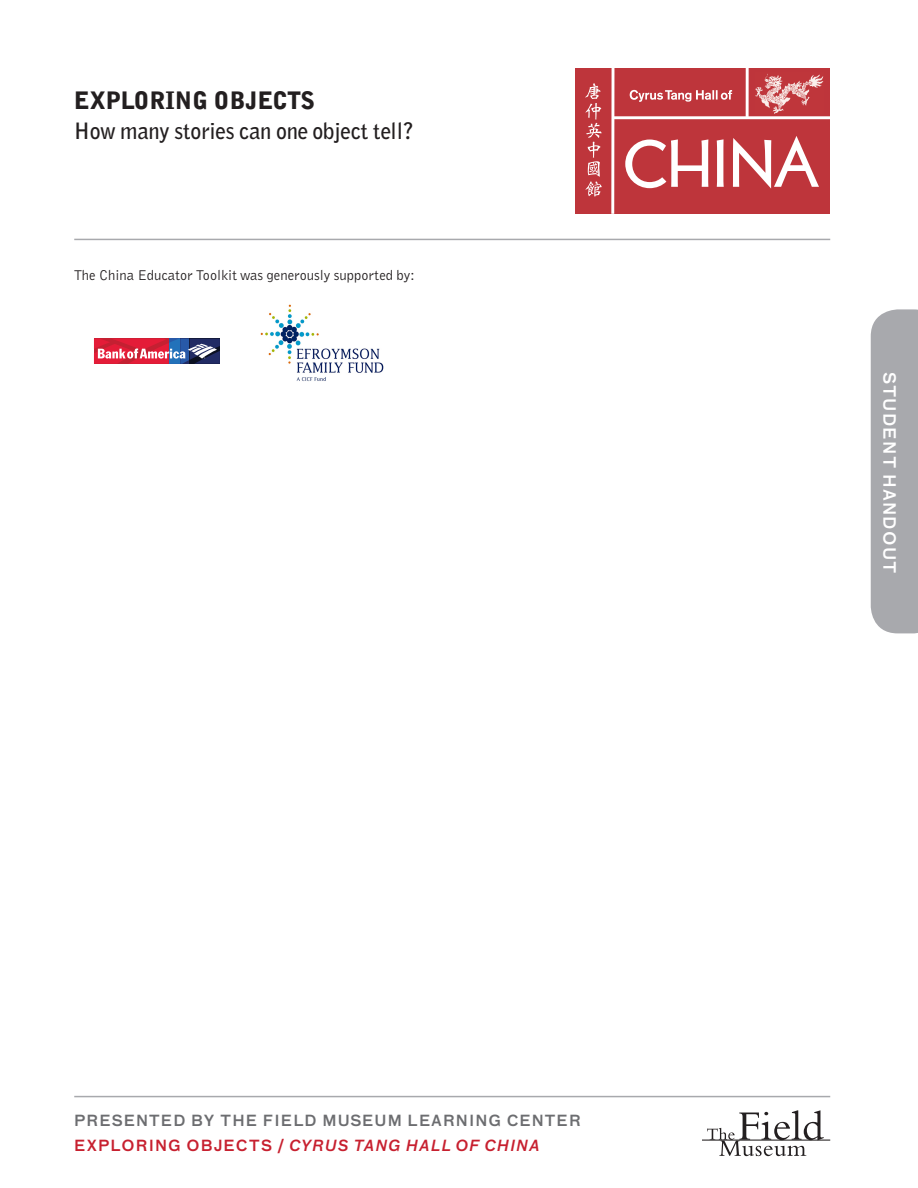
<style>
.page{position:relative;width:918px;height:1188px;background:#fff}
.page>*{position:absolute;margin:0;border:0;box-sizing:border-box;transform-origin:0 0}
.t1{font:900 24px "Bell Gothic";color:#231f20}
.t2{font:700 22.5px "Bell Gothic";letter-spacing:-.01em;color:#231f20}
.tab{font:500 16.5px "Bau OT";letter-spacing:.07em;color:#fff}
.t3{font:500 15px/24.8px "Bau OT";letter-spacing:.07em;color:#6c6d70}
.New_Body{font:14.7px "Bell Gothic";color:#231f20}
.s1{color:#c7202f}
.s2{font-style:italic;color:#c7202f}
</style>
<div class="page">
<hr style="left:702px;top:1140px;width:128px;height:1px;background:#231f20">
<svg style="left:707px;top:1110px;width:117px;height:46px"></svg>
<hr style="left:74px;top:1096px;width:756px;height:1px;background:#a8a9ad">
<div style="left:871px;top:309px;width:47px;height:324px;background:#a8a9ad"></div>
<div style="left:575px;top:68px;width:255px;height:146px;background:#be353b"></div>
<hr style="left:611px;top:68px;width:3px;height:146px;background:#fff">
<hr style="left:613px;top:116px;width:217px;height:3px;background:#fff">
<img style="left:755px;top:73px;width:68px;height:40px">
<hr style="left:746px;top:66px;width:3px;height:51px;background:#fff">
<svg style="left:625px;top:136px;width:194px;height:53px"></svg>
<svg style="left:585px;top:83px;width:17px;height:114px"></svg>
<svg style="left:630px;top:90px;width:102px;height:12px"></svg>
<hr style="left:74px;top:239px;width:756px;height:1px;background:#a8a9ad">
<img style="left:260px;top:304px;width:124px;height:77px">
<svg style="left:94px;top:339px;width:126px;height:25px;background:#a35171"></svg>
<h1 class="t1" style="left:74px;top:84px;width:243px">EXPLORING OBJECTS</h1>
<h2 class="t2" style="left:74px;top:115px;width:342px">How many stories can one object tell?</h2>
<p class="New_Body" style="left:74px;top:266px;width:342px">The China Educator Toolkit was generously supported by:</p>
<p class="t3" style="left:74px;top:1109px;width:508px">PRESENTED BY THE FIELD MUSEUM LEARNING CENTER<br><span class="s1">EXPLORING OBJECTS /</span> <span class="s2">CYRUS TANG HALL OF CHINA</span></p>
<p class="tab" style="left:899px;top:372px;width:203px;rotate:90deg">STUDENT HANDOUT</p>
</div>
